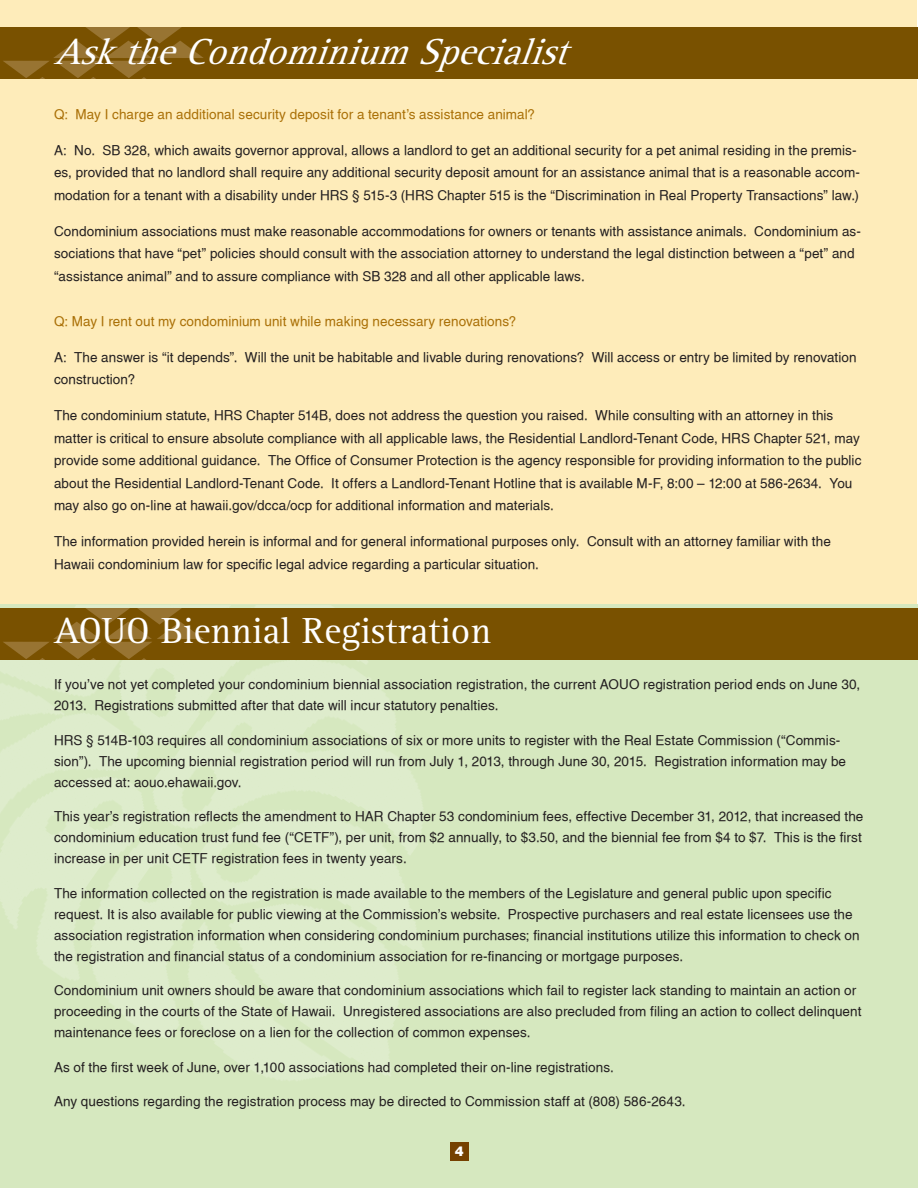
<style>
.page{position:relative;width:918px;height:1188px;background:#fff}
.page>*{position:absolute;margin:0;border:0;box-sizing:border-box;transform-origin:0 0}
.Body_Text{font:italic 37.5px "Rotis Serif";color:#fff}
.Body_Text-2{font:37.5px "Rotis Serif";color:#fff}
.Body_Text-3{font:13.5px/21px "Hawn Helv";letter-spacing:.005em;color:#231f20}
.Body_Text-4{font:13.5px "Hawn Helv";letter-spacing:.005em;color:#aa7007}
.Body_Text-5{font:900 13.5px "Helvetica";color:#fff}
</style>
<div class="page">
<div style="left:1px;top:1px;width:916px;height:1186px;background:#feecba"></div>
<div style="left:0;top:605px;width:918px;height:583px;background:#d6e8bf"></div>
<img style="left:0;top:605px;width:425px;height:475px">
<div style="left:0;top:608px;width:918px;height:52px;background:#795100"></div>
<img style="left:3px;top:608px;width:200px;height:52px">
<div style="left:0;top:27px;width:918px;height:52px;background:#795100"></div>
<img style="left:3px;top:27px;width:200px;height:52px">
<div style="left:450px;top:1142px;width:19px;height:19px;background:#754100"></div>
<p class="Body_Text" style="left:54px;top:30px;width:530px">AsktheCondominiumSpecialist</p>
<p class="Body_Text-4" style="left:54px;top:106px;width:483px">Q: May I charge an additional security deposit for a tenant’s assistance animal?</p>
<p class="Body_Text-3" style="left:54px;top:139px;width:808px;line-height:22.5px">A: No. SB 328, which awaits governor approval, allows a landlord to get an additional security for a pet animal residing in the premis&shy;es, provided that no landlord shall require any additional security deposit amount for an assistance animal that is a reasonable accom&shy;modation for a tenant with a disability under HRS § 515-3 (HRS Chapter 515 is the “Discrimination in Real Property Transactions” law.)</p>
<p class="Body_Text-3" style="left:54px;top:220px;width:809px;line-height:22.5px">Condominium associations must make reasonable accommodations for owners or tenants with assistance animals. Condominium as&shy;sociations that have “pet” policies should consult with the association attorney to understand the legal distinction between a “pet” and “assistance animal” and to assure compliance with SB 328 and all other applicable laws.</p>
<p class="Body_Text-4" style="left:54px;top:313px;width:464px">Q: May I rent out my condominium unit while making necessary renovations?</p>
<p class="Body_Text-3" style="left:54px;top:346px;width:804px;line-height:22.5px">A: The answer is “it depends”. Will the unit be habitable and livable during renovations? Will access or entry be limited by renovation construction?</p>
<p class="Body_Text-3" style="left:54px;top:404px;width:809px;line-height:22.5px">The condominium statute, HRS Chapter 514B, does not address the question you raised. While consulting with an attorney in this matter is critical to ensure absolute compliance with all applicable laws, the Residential Landlord-Tenant Code, HRS Chapter 521, may provide some additional guidance. The Office of Consumer Protection is the agency responsible for providing information to the public about the Residential Landlord-Tenant Code. It offers a Landlord-Tenant Hotline that is available M-F, 8:00 – 12:00 at 586-2634. You may also go on-line at hawaii.gov/dcca/ocp for additional information and materials.</p>
<p class="Body_Text-3" style="left:54px;top:530px;width:778px;line-height:22.5px">The information provided herein is informal and for general informational purposes only. Consult with an attorney familiar with the<br>Hawaii condominium law for specific legal advice regarding a particular situation.</p>
<p class="Body_Text-2" style="left:54px;top:609px;width:439px">AOUO Biennial Registration</p>
<p class="Body_Text-3" style="left:54px;top:674px;width:808px">If you’ve not yet completed your condominium biennial association registration, the current AOUO registration period ends on June 30,<br>2013. Registrations submitted after that date will incur statutory penalties.</p>
<p class="Body_Text-3" style="left:54px;top:730px;width:794px">HRS § 514B-103 requires all condominium associations of six or more units to register with the Real Estate Commission (“Commis&shy;sion”). The upcoming biennial registration period will run from July 1, 2013, through June 30, 2015. Registration information may be accessed at: aouo.ehawaii.gov.</p>
<p class="Body_Text-3" style="left:54px;top:806px;width:811px">This year’s registration reflects the amendment to HAR Chapter 53 condominium fees, effective December 31, 2012, that increased the condominium education trust fund fee (“CETF”), per unit, from $2 annually, to $3.50, and the biennial fee from $4 to $7. This is the first increase in per unit CETF registration fees in twenty years.</p>
<p class="Body_Text-3" style="left:54px;top:883px;width:807px">The information collected on the registration is made available to the members of the Legislature and general public upon specific request. It is also available for public viewing at the Commission’s website. Prospective purchasers and real estate licensees use the association registration information when considering condominium purchases; financial institutions utilize this information to check on the registration and financial status of a condominium association for re-financing or mortgage purposes.</p>
<p class="Body_Text-3" style="left:54px;top:980px;width:809px">Condominium unit owners should be aware that condominium associations which fail to register lack standing to maintain an action or proceeding in the courts of the State of Hawaii. Unregistered associations are also precluded from filing an action to collect delinquent maintenance fees or foreclose on a lien for the collection of common expenses.</p>
<p class="Body_Text-3" style="left:54px;top:1057px;width:561px">As of the first week of June, over 1,100 associations had completed their on-line registrations.</p>
<p class="Body_Text-3" style="left:54px;top:1091px;width:633px">Any questions regarding the registration process may be directed to Commission staff at (808) 586-2643.</p>
<p class="Body_Text-5" style="left:455px;top:1143px;width:11px">4</p>
</div>
